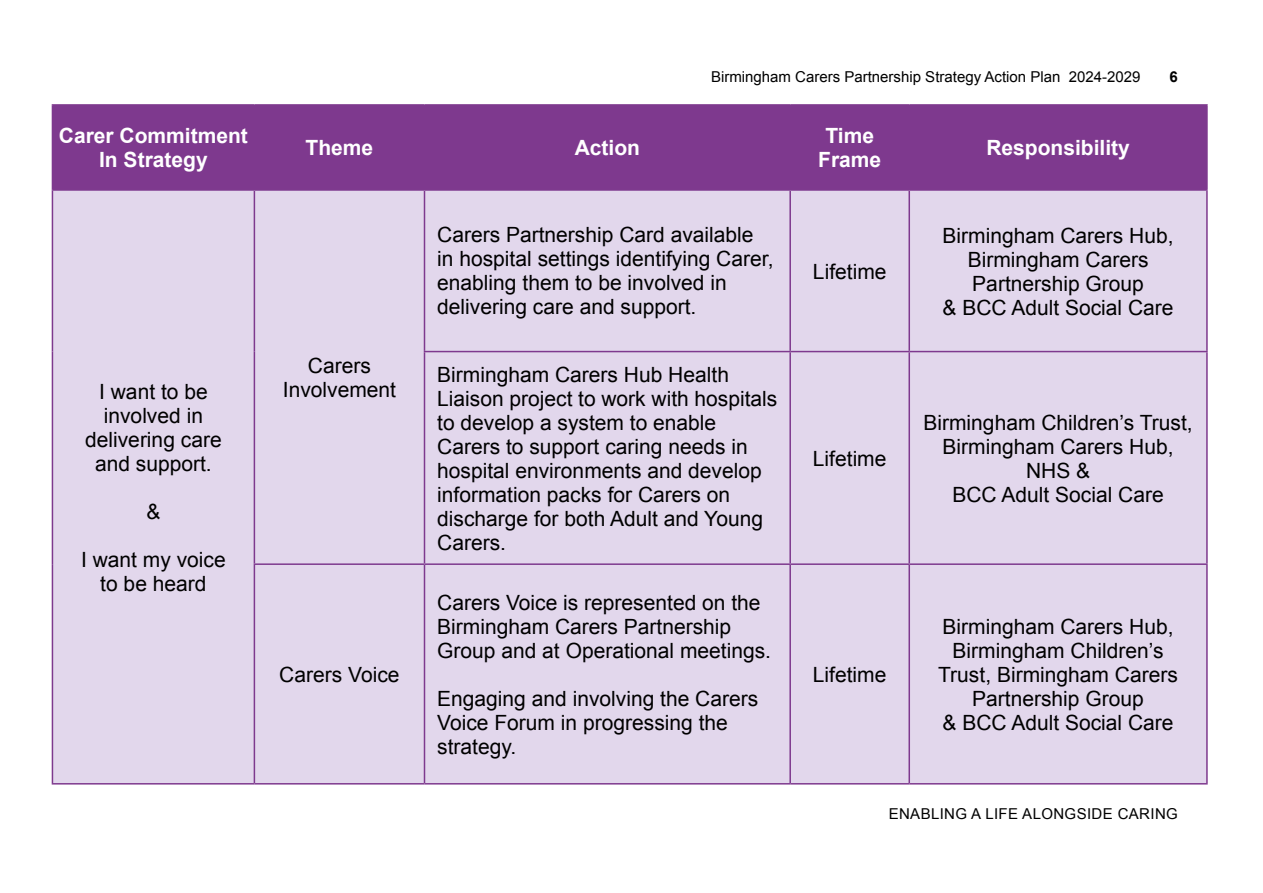
<style>
.page{position:relative;width:1263px;height:893px;background:#fff}
.page>*{position:absolute;margin:0;border:0;box-sizing:border-box;transform-origin:0 0}
.Table_Paragraph__P{font:21px/24px "Arial";color:#000;text-align:center}
.Table_Header__T1{font:700 21px/24px "Arial";color:#fff;text-align:center}
.t1{font:15px "Arial";color:#000}
.t2{font:15px "Arial";letter-spacing:.025em;color:#000}
.t3{font:700 15px "Arial";color:#000}
</style>
<div class="page">
<div style="left:53px;top:106px;width:1153px;height:83px;background:#7e398e"></div>
<div style="left:53px;top:191px;width:1153px;height:592px;background:#e2d7ec"></div>
<hr style="left:52px;top:191px;width:1px;height:161px;background:#7e398e">
<hr style="left:52px;top:352px;width:1px;height:212px;background:#7e398e">
<hr style="left:52px;top:564px;width:1px;height:219px;background:#7e398e">
<hr style="left:254px;top:191px;width:1px;height:161px;background:#7e398e">
<hr style="left:424px;top:191px;width:1px;height:160px;background:#7e398e">
<hr style="left:789px;top:191px;width:2px;height:160px;background:#7e398e">
<hr style="left:908px;top:191px;width:2px;height:160px;background:#7e398e">
<hr style="left:1206px;top:191px;width:2px;height:160px;background:#7e398e">
<hr style="left:254px;top:352px;width:1px;height:211px;background:#7e398e">
<hr style="left:424px;top:352px;width:1px;height:211px;background:#7e398e">
<hr style="left:789px;top:352px;width:2px;height:211px;background:#7e398e">
<hr style="left:908px;top:352px;width:2px;height:211px;background:#7e398e">
<hr style="left:1206px;top:352px;width:2px;height:211px;background:#7e398e">
<hr style="left:254px;top:565px;width:1px;height:218px;background:#7e398e">
<hr style="left:424px;top:565px;width:1px;height:218px;background:#7e398e">
<hr style="left:789px;top:565px;width:2px;height:218px;background:#7e398e">
<hr style="left:908px;top:565px;width:2px;height:218px;background:#7e398e">
<hr style="left:1206px;top:565px;width:2px;height:218px;background:#7e398e">
<hr style="left:52px;top:104px;width:202px;height:2px;background:#7e398e">
<hr style="left:52px;top:106px;width:1px;height:83px;background:#7e398e">
<hr style="left:254px;top:104px;width:170px;height:2px;background:#7e398e">
<hr style="left:254px;top:106px;width:1px;height:83px;background:#7e398e">
<hr style="left:424px;top:104px;width:366px;height:2px;background:#7e398e">
<hr style="left:424px;top:106px;width:1px;height:83px;background:#7e398e">
<hr style="left:790px;top:104px;width:119px;height:2px;background:#7e398e">
<hr style="left:789px;top:106px;width:2px;height:83px;background:#7e398e">
<hr style="left:909px;top:104px;width:299px;height:2px;background:#7e398e">
<hr style="left:908px;top:106px;width:2px;height:83px;background:#7e398e">
<hr style="left:1206px;top:106px;width:2px;height:83px;background:#7e398e">
<hr style="left:52px;top:189px;width:202px;height:2px;background:#7e398e">
<hr style="left:254px;top:189px;width:170px;height:2px;background:#7e398e">
<hr style="left:424px;top:189px;width:366px;height:2px;background:#7e398e">
<hr style="left:790px;top:189px;width:119px;height:2px;background:#7e398e">
<hr style="left:909px;top:189px;width:299px;height:2px;background:#7e398e">
<hr style="left:424px;top:351px;width:366px;height:1px;background:#7e398e">
<hr style="left:790px;top:351px;width:119px;height:1px;background:#7e398e">
<hr style="left:909px;top:351px;width:299px;height:1px;background:#7e398e">
<hr style="left:254px;top:563px;width:170px;height:2px;background:#7e398e">
<hr style="left:424px;top:563px;width:366px;height:2px;background:#7e398e">
<hr style="left:790px;top:563px;width:119px;height:2px;background:#7e398e">
<hr style="left:909px;top:563px;width:299px;height:2px;background:#7e398e">
<hr style="left:52px;top:783px;width:202px;height:1px;background:#7e398e">
<hr style="left:254px;top:783px;width:170px;height:1px;background:#7e398e">
<hr style="left:424px;top:783px;width:366px;height:1px;background:#7e398e">
<hr style="left:790px;top:783px;width:119px;height:1px;background:#7e398e">
<hr style="left:909px;top:783px;width:299px;height:1px;background:#7e398e">
<p class="Table_Header__T1" style="left:59px;top:124px;width:191px">Carer Commitment<br>In Strategy</p>
<p class="Table_Paragraph__P" style="left:85px;top:379px;width:138px">I want to be involved in delivering care</p>
<p class="Table_Paragraph__P" style="left:95px;top:451px;width:118px">and support.</p>
<p class="Table_Paragraph__P" style="left:146px;top:499px;width:16px">&amp;</p>
<p class="Table_Paragraph__P" style="left:81px;top:547px;width:146px">I want my voice</p>
<p class="Table_Paragraph__P" style="left:100px;top:571px;width:108px">to be heard</p>
<p class="t1" style="left:711px;top:66px;width:431px">Birmingham Carers Partnership Strategy Action Plan 2024-2029</p>
<p class="t3" style="left:1169px;top:66px;width:10px">6</p>
<p class="Table_Header__T1" style="left:306px;top:136px;width:69px">Theme</p>
<p class="Table_Header__T1" style="left:575px;top:136px;width:67px">Action</p>
<p class="Table_Header__T1" style="left:818px;top:124px;width:65px">Time<br>Frame</p>
<p class="Table_Paragraph__P" style="left:283px;top:354px;width:115px">Carers<br>Involvement</p>
<p class="Table_Paragraph__P" style="left:279px;top:663px;width:122px">Carers Voice</p>
<p class="Table_Paragraph__P" style="left:437px;top:223px;width:338px;text-align:left">Carers Partnership Card available in hospital settings identifying Carer, enabling them to be involved in delivering care and support.</p>
<p class="Table_Paragraph__P" style="left:437px;top:362px;width:342px;text-align:left">Birmingham Carers Hub Health<br>Liaison project to work with hospitals to develop a system to enable<br>Carers to support caring needs in hospital environments and develop information packs for Carers on discharge for both Adult and Young<br>Carers.</p>
<p class="Table_Paragraph__P" style="left:437px;top:591px;width:335px;text-align:left">Carers Voice is represented on the<br>Birmingham Carers Partnership<br>Group and at Operational meetings.</p>
<p class="Table_Paragraph__P" style="left:437px;top:687px;width:322px;text-align:left">Engaging and involving the Carers<br>Voice Forum in progressing the strategy.</p>
<p class="Table_Paragraph__P" style="left:813px;top:259px;width:75px">Lifetime</p>
<p class="Table_Paragraph__P" style="left:813px;top:446px;width:75px">Lifetime</p>
<p class="Table_Paragraph__P" style="left:813px;top:663px;width:75px">Lifetime</p>
<p class="Table_Header__T1" style="left:986px;top:136px;width:145px">Responsibility</p>
<p class="Table_Paragraph__P" style="left:942px;top:223px;width:233px">Birmingham Carers Hub,<br>Birmingham Carers<br>Partnership Group</p>
<p class="Table_Paragraph__P" style="left:942px;top:295px;width:233px">&amp; BCC Adult Social Care</p>
<p class="Table_Paragraph__P" style="left:923px;top:410px;width:271px">Birmingham Children’s Trust,<br>Birmingham Carers Hub,<br>NHS &amp;</p>
<p class="Table_Paragraph__P" style="left:952px;top:482px;width:213px">BCC Adult Social Care</p>
<p class="Table_Paragraph__P" style="left:938px;top:615px;width:241px">Birmingham Carers Hub,<br>Birmingham Children’s<br>Trust, Birmingham Carers<br>Partnership Group</p>
<p class="Table_Paragraph__P" style="left:942px;top:711px;width:233px">&amp; BCC Adult Social Care</p>
<p class="t2" style="left:889px;top:804px;width:291px">ENABLING A LIFE ALONGSIDE CARING</p>
</div>
